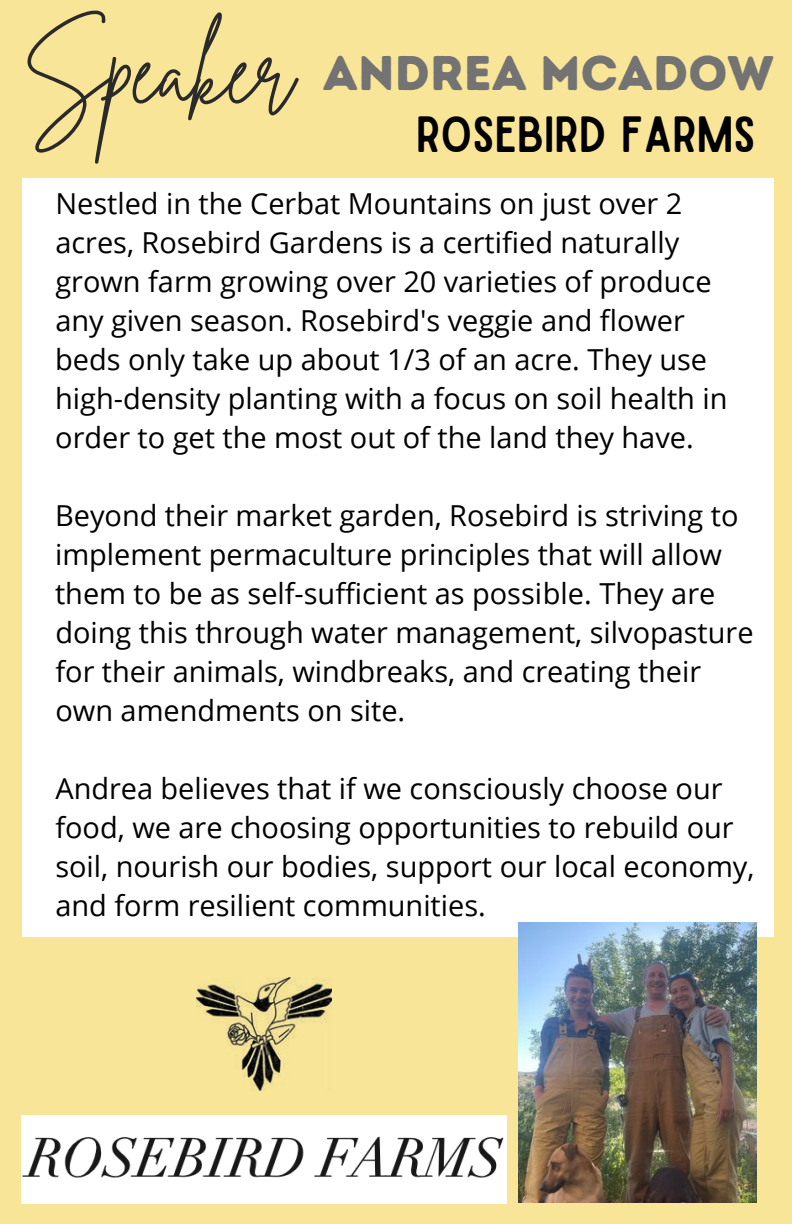
<style>
.page{position:relative;width:792px;height:1224px;background:#f8e597}
.page>*{position:absolute;margin:0;border:0;box-sizing:border-box;transform-origin:0 0}
.t1{font:48.6px "Intro Rust Base";color:#737373}
.t2{font:48.6px "Sailors";color:#000}
.t3{font:29px/39px "Open Sans";color:#000}
.s1{font-family:"Brittany Signature";font-size:91.2px;color:#2a2a2a}
</style>
<div class="page">
<div style="left:22px;top:178px;width:751px;height:759px;background:#fff"></div>
<img style="left:197px;top:978px;width:135px;height:112px">
<img style="left:22px;top:1115px;width:484px;height:89px">
<img style="left:518px;top:922px;width:239px;height:281px">
<h1 class="t1" style="left:22px;top:44px;width:754px"><span class="s1">Speaker</span> ANDREA MCADOW</h1>
<h1 class="t2" style="left:416px;top:117px;width:341px">ROSEBIRD FARMS</h1>
<p class="t3" style="left:55px;top:184px;width:674px">Nestled in the Cerbat Mountains on just over 2 acres, Rosebird Gardens is a certified naturally grown farm growing over 20 varieties of produce any given season. Rosebird's veggie and flower beds only take up about 1/3 of an acre. They use high-density planting with a focus on soil health in order to get the most out of the land they have.</p>
<p class="t3" style="left:55px;top:496px;width:700px">Beyond their market garden, Rosebird is striving to implement permaculture principles that will allow them to be as self-sufficient as possible. They are doing this through water management, silvopasture for their animals, windbreaks, and creating their own amendments on site.</p>
<p class="t3" style="left:55px;top:769px;width:701px">Andrea believes that if we consciously choose our food, we are choosing opportunities to rebuild our soil, nourish our bodies, support our local economy, and form resilient communities.</p>
</div>
